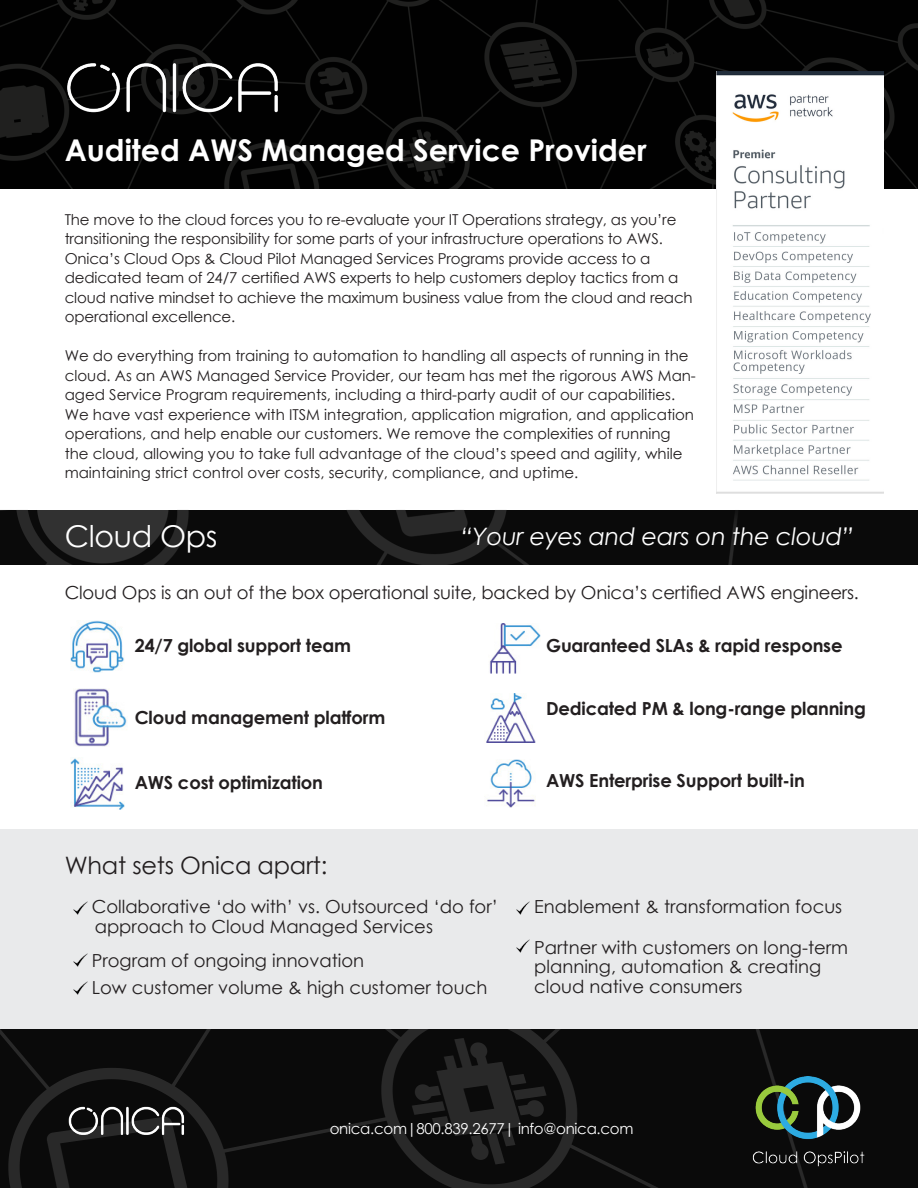
<style>
.page{position:relative;width:918px;height:1188px;background:#fff}
.page>*{position:absolute;margin:0;border:0;box-sizing:border-box;transform-origin:0 0}
.t1{font:700 30px "Century Gothic";color:#fff}
.t2{font:30px "Century Gothic";letter-spacing:-.01em;color:#fff}
.t3{font:italic 24px "Century Gothic";letter-spacing:-.01em;color:#fff}
.t4{font:24px "Century Gothic";letter-spacing:-.01em;color:#231f20}
.t5{font:18px/19.5px "Century Gothic";color:#231f20}
.t6{font:700 18px "Century Gothic";letter-spacing:-.01em;color:#231f20}
.t7{font:15px/19.5px "Century Gothic";color:#231f20}
.t8{font:15px "Century Gothic";letter-spacing:-.02em;color:#fff}
</style>
<div class="page">
<div style="left:0;top:510px;width:918px;height:54px;background:#0a0a0a"></div>
<img style="left:0;top:510px;width:738px;height:54px">
<div style="left:1px;top:830px;width:917px;height:199px;background:#e9eaeb"></div>
<div style="left:1px;top:1029px;width:917px;height:159px;background:#0a0a0a"></div>
<img style="left:0;top:1029px;width:819px;height:159px">
<img style="left:67px;top:1106px;width:121px;height:33px">
<img style="left:1px;top:0;width:917px;height:189px">
<img style="left:65px;top:60px;width:214px;height:53px">
<img style="left:750px;top:1076px;width:115px;height:90px">
<img style="left:71px;top:621px;width:53px;height:52px">
<img style="left:74px;top:688px;width:54px;height:58px">
<img style="left:71px;top:758px;width:54px;height:51px">
<img style="left:489px;top:623px;width:51px;height:51px">
<img style="left:486px;top:694px;width:50px;height:48px">
<img style="left:487px;top:760px;width:49px;height:48px">
<svg style="left:74px;top:901px;width:13px;height:13px"></svg>
<img style="left:516px;top:901px;width:14px;height:13px">
<svg style="left:74px;top:954px;width:13px;height:13px"></svg>
<img style="left:516px;top:939px;width:14px;height:13px">
<svg style="left:74px;top:982px;width:13px;height:12px"></svg>
<img style="left:717px;top:71px;width:167px;height:422px">
<p class="t1" style="left:65px;top:127px;width:583px">Audited AWS Managed Service Provider</p>
<p class="t7" style="left:65px;top:209px;width:630px">The move to the cloud forces you to re-evaluate your IT Operations strategy, as you’re transitioning the responsibility for some parts of your infrastructure operations to AWS.<br>Onica’s Cloud Ops &amp; Cloud Pilot Managed Services Programs provide access to a dedicated team of 24/7 certified AWS experts to help customers deploy tactics from a cloud native mindset to achieve the maximum business value from the cloud and reach operational excellence.</p>
<p class="t7" style="left:65px;top:346px;width:633px">We do everything from training to automation to handling all aspects of running in the cloud. As an AWS Managed Service Provider, our team has met the rigorous AWS Man&shy;aged Service Program requirements, including a third-party audit of our capabilities.<br>We have vast experience with ITSM integration, application migration, and application operations, and help enable our customers. We remove the complexities of running the cloud, allowing you to take full advantage of the cloud’s speed and agility, while maintaining strict control over costs, security, compliance, and uptime.</p>
<p class="t2" style="left:65px;top:515px;width:154px">Cloud Ops</p>
<p class="t3" style="left:461px;top:520px;width:394px">“Your eyes and ears on the cloud”</p>
<p class="t5" style="left:65px;top:582px;width:796px">Cloud Ops is an out of the box operational suite, backed by Onica’s certified AWS engineers.</p>
<p class="t6" style="left:135px;top:632px;width:218px">24/7 global support team</p>
<p class="t6" style="left:135px;top:704px;width:252px">Cloud management platform</p>
<p class="t6" style="left:135px;top:769px;width:190px">AWS cost optimization</p>
<p class="t4" style="left:65px;top:849px;width:264px">What sets Onica apart:</p>
<p class="t5" style="left:92px;top:897px;width:408px">Collaborative ‘do with’ vs. Outsourced ‘do for’</p>
<p class="t5" style="left:95px;top:917px;width:340px">approach to Cloud Managed Services</p>
<p class="t5" style="left:92px;top:951px;width:274px">Program of ongoing innovation</p>
<p class="t5" style="left:92px;top:978px;width:397px">Low customer volume &amp; high customer touch</p>
<p class="t6" style="left:546px;top:632px;width:298px">Guaranteed SLAs &amp; rapid response</p>
<p class="t6" style="left:546px;top:695px;width:321px">Dedicated PM &amp; long-range planning</p>
<p class="t6" style="left:546px;top:767px;width:260px">AWS Enterprise Support built-in</p>
<p class="t5" style="left:534px;top:897px;width:310px">Enablement &amp; transformation focus</p>
<p class="t5" style="left:534px;top:937px;width:315px">Partner with customers on long-term planning, automation &amp; creating cloud native consumers</p>
<p class="t8" style="left:330px;top:1118px;width:305px">onica.com|800.839.2677| info@onica.com</p>
</div>
